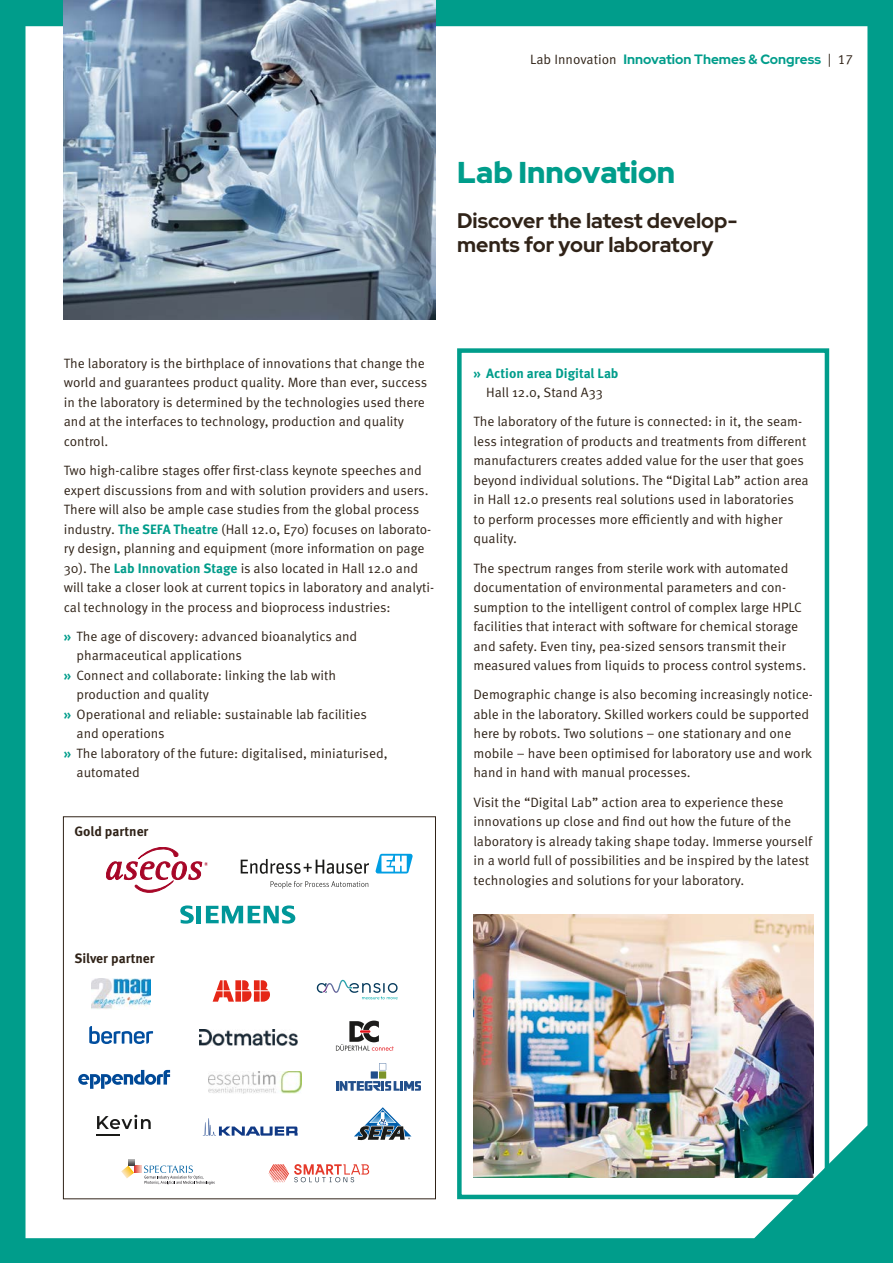
<style>
.page{position:relative;width:893px;height:1263px;background:#009d8b}
.page>*{position:absolute;margin:0;border:0;box-sizing:border-box;transform-origin:0 0}
.Head_Red_Hat_Display__20pt{font:900 30px "Red Hat Display";color:#009d8b}
.Head_Red_Hat_Display_14pt{font:700 21px/24px "Red Hat Display";color:#302318}
.Copy_9pt{font:13.5px/19.5px "Meta Pro Norm";color:#302318}
.Pagina{font:700 13.5px "Red Hat Display";color:#009d8b}
.t1{font:700 13.5px/19.5px "Meta Pro";color:#009d8b;text-align:center}
.Copy_vor_Call_to_action{font:700 13.5px "Meta Pro";color:#302318}
.Pagina-2{font:13.5px "Meta Pro Norm";color:#302318}
.s1{font-family:"Meta Pro Norm";font-weight:400;color:#302318}
.s2{font-family:"Meta Pro";font-weight:700;color:#009d8b}
</style>
<div class="page">
<div style="left:26px;top:26px;width:841px;height:1212px;background:#fff"></div>
<div style="left:63px;top:816px;width:373px;height:383px;border:1px solid #302318"></div>
<div style="left:457px;top:348px;width:372px;height:851px;border:4px solid #009d8b"></div>
<img style="left:64px;top:0;width:372px;height:319px">
<img style="left:473px;top:914px;width:341px;height:263px">
<svg style="left:106px;top:847px;width:102px;height:45px;background:#eac5cd"></svg>
<div style="left:241px;top:854px;width:172px;height:35px;background:#fff"></div>
<svg style="left:241px;top:859px;width:128px;height:15px"></svg>
<svg style="left:271px;top:881px;width:97px;height:8px"></svg>
<svg style="left:375px;top:854px;width:38px;height:19px"></svg>
<svg style="left:78px;top:1070px;width:92px;height:19px;background:#99b6d5"></svg>
<img style="left:91px;top:978px;width:59px;height:32px">
<svg style="left:213px;top:980px;width:57px;height:22px"></svg>
<svg style="left:180px;top:905px;width:115px;height:19px"></svg>
<svg style="left:317px;top:980px;width:81px;height:19px;background:#d5e0e6"></svg>
<svg style="left:89px;top:1026px;width:64px;height:18px"></svg>
<img style="left:199px;top:1029px;width:99px;height:16px">
<div style="left:81px;top:1115px;width:81px;height:24px;background:#fff"></div>
<svg style="left:97px;top:1115px;width:54px;height:14px"></svg>
<svg style="left:97px;top:1135px;width:23px;height:1px"></svg>
<svg style="left:354px;top:1107px;width:57px;height:33px;background:#a1b1be"></svg>
<div style="left:336px;top:1063px;width:85px;height:28px;background:#fff"></div>
<div style="left:371px;top:1071px;width:7px;height:7px;background:#224f8b"></div>
<div style="left:379px;top:1071px;width:7px;height:7px;background:#7c942b"></div>
<svg style="left:379px;top:1063px;width:7px;height:7px"></svg>
<svg style="left:336px;top:1081px;width:85px;height:10px"></svg>
<img style="left:208px;top:1071px;width:94px;height:22px">
<svg style="left:203px;top:1118px;width:95px;height:17px;background:#c0cbdf"></svg>
<svg style="left:121px;top:1160px;width:94px;height:24px;background:#e5e4e3"></svg>
<svg style="left:269px;top:1164px;width:100px;height:18px;background:#f1c4c1"></svg>
<svg style="left:336px;top:1020px;width:58px;height:31px;background:#c7c2c1"></svg>
<p class="Pagina" style="left:530px;top:50px;width:303px"><span class="s1">Lab Innovation</span> Innovation Themes &amp; Congress <span class="s1">|</span></p>
<p class="Pagina-2" style="left:838px;top:49px;width:17px">17</p>
<p class="Head_Red_Hat_Display__20pt" style="left:457px;top:152px;width:220px">Lab Innovation</p>
<p class="Head_Red_Hat_Display_14pt" style="left:457px;top:208px;width:282px">Discover the latest develop&shy;ments for your laboratory</p>
<p class="Copy_9pt" style="left:64px;top:352px;width:365px">The laboratory is the birthplace of innovations that change the world and guarantees product quality. More than ever, success in the laboratory is determined by the technologies used there and at the interfaces to technology, production and quality control.</p>
<p class="Copy_9pt" style="left:64px;top:460px;width:372px">Two high-calibre stages offer first-class keynote speeches and expert discussions from and with solution providers and users.<br>There will also be ample case studies from the global process industry. <span class="s2">The SEFA Theatre</span> (Hall 12.0, E70) focuses on laborato&shy;ry design, planning and equipment (more information on page 30). The <span class="s2">Lab Innovation Stage</span> is also located in Hall 12.0 and will take a closer look at current topics in laboratory and analyti&shy;cal technology in the process and bioprocess industries:</p>
<p class="Copy_9pt" style="left:77px;top:625px;width:282px;text-indent:-13px"><span class="s2">»</span> The age of discovery: advanced bioanalytics and pharmaceutical applications</p>
<p class="Copy_9pt" style="left:77px;top:664px;width:261px;text-indent:-13px"><span class="s2">»</span> Connect and collaborate: linking the lab with production and quality</p>
<p class="Copy_9pt" style="left:77px;top:703px;width:292px;text-indent:-13px"><span class="s2">»</span> Operational and reliable: sustainable lab facilities and operations</p>
<p class="Copy_9pt" style="left:77px;top:742px;width:313px;text-indent:-13px"><span class="s2">»</span> The laboratory of the future: digitalised, miniaturised, automated</p>
<p class="Copy_vor_Call_to_action" style="left:74px;top:821px;width:76px">Gold partner</p>
<p class="Copy_vor_Call_to_action" style="left:74px;top:948px;width:82px">Silver partner</p>
<p class="t1" style="left:473px;top:362px;width:147px">» Action area Digital Lab<br><span class="s1">Hall 12.0, Stand A33</span></p>
<p class="Copy_9pt" style="left:473px;top:411px;width:337px">The laboratory of the future is connected: in it, the seam&shy;less integration of products and treatments from different manufacturers creates added value for the user that goes beyond individual solutions. The “Digital Lab” action area in Hall 12.0 presents real solutions used in laboratories to perform processes more efficiently and with higher quality.</p>
<p class="Copy_9pt" style="left:473px;top:557px;width:334px">The spectrum ranges from sterile work with automated documentation of environmental parameters and con&shy;sumption to the intelligent control of complex large HPLC facilities that interact with software for chemical storage and safety. Even tiny, pea-sized sensors transmit their measured values from liquids to process control systems.</p>
<p class="Copy_9pt" style="left:473px;top:684px;width:341px">Demographic change is also becoming increasingly notice&shy;able in the laboratory. Skilled workers could be supported here by robots. Two solutions – one stationary and one mobile – have been optimised for laboratory use and work hand in hand with manual processes.</p>
<p class="Copy_9pt" style="left:473px;top:791px;width:340px">Visit the “Digital Lab” action area to experience these innovations up close and find out how the future of the laboratory is already taking shape today. Immerse yourself in a world full of possibilities and be inspired by the latest technologies and solutions for your laboratory.</p>
</div>
